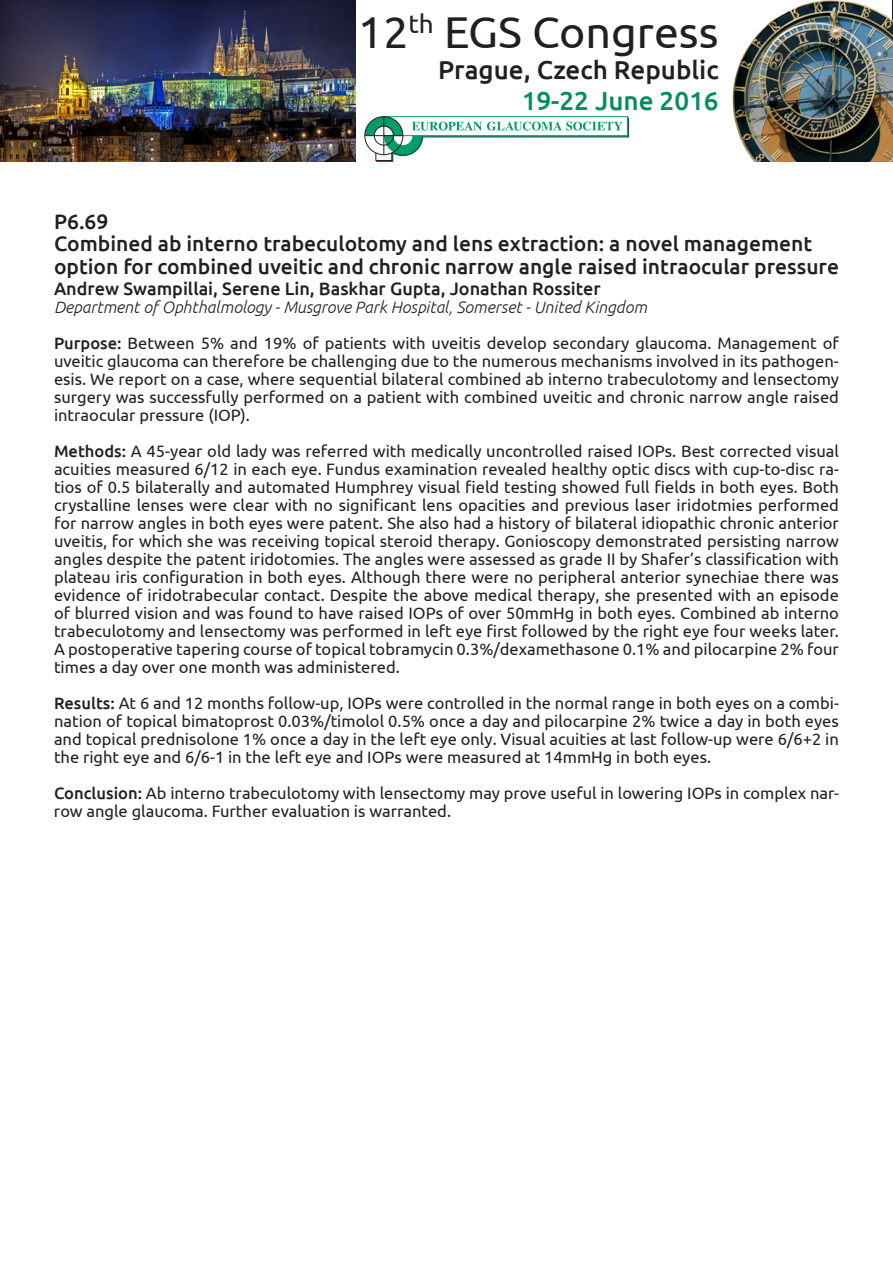
<style>
.page{position:relative;width:893px;height:1263px;background:#fff}
.page>*{position:absolute;margin:0;border:0;box-sizing:border-box;transform-origin:0 0}
.t1{font:44.55px "Ubuntu";color:#231f20}
.t2{font:500 25.95px "Ubuntu";color:#231f20}
.t3{font:500 25.95px "Ubuntu";color:#008f5c}
.Normale__Web{font:500 21px/22.5px "Ubuntu";color:#231f20}
.Normale{font:500 18px "Ubuntu";color:#231f20}
.Normale-2{font:16.5px/18px "Ubuntu";color:#231f20;text-align:justify}
.Normale-3{font:italic 300 16.5px "Ubuntu";color:#231f20}
.s1{font-weight:500}
</style>
<div class="page">
<img style="left:732px;top:0;width:161px;height:162px">
<img style="left:0;top:0;width:355px;height:162px">
<div style="left:377px;top:154px;width:16px;height:8px;border:1px solid #035e44"></div>
<div style="left:376px;top:153px;width:16px;height:7px;background:#fff"></div>
<div style="left:376px;top:153px;width:16px;height:8px;border:1px solid #231f20"></div>
<div style="left:384px;top:116px;width:244px;height:20px;border:1px solid #009c6a"></div>
<div style="left:365px;top:116px;width:38px;height:39px;border:1px solid #231f20;border-radius:50%"></div>
<svg style="left:365px;top:117px;width:257px;height:39px"></svg>
<hr style="left:384px;top:117px;width:1px;height:38px;background:#231f20">
<h1 class="t1" style="left:358px;top:5px;width:362px">12<sup>th</sup> EGS Congress</h1>
<h2 class="t2" style="left:438px;top:53px;width:282px">Prague, Czech Republic</h2>
<h2 class="t3" style="left:522px;top:85px;width:198px">19-22 June 2016</h2>
<p class="Normale__Web" style="left:54px;top:209px;width:56px">P6.69</p>
<p class="Normale__Web" style="left:54px;top:232px;width:786px">Combined ab interno trabeculotomy and lens extraction: a novel management option for combined uveitic and chronic narrow angle raised intraocular pressure</p>
<p class="Normale" style="left:54px;top:277px;width:548px">Andrew Swampillai, Serene Lin, Baskhar Gupta, Jonathan Rossiter</p>
<p class="Normale-3" style="left:54px;top:297px;width:595px">Department of Ophthalmology - Musgrove Park Hospital, Somerset - United Kingdom</p>
<p class="Normale-2" style="left:54px;top:334px;width:786px"><span class="s1">Purpose:</span> Between 5% and 19% of patients with uveitis develop secondary glaucoma. Management of uveitic glaucoma can therefore be challenging due to the numerous mechanisms involved in its pathogen&shy;esis. We report on a case, where sequential bilateral combined ab interno trabeculotomy and lensectomy surgery was successfully performed on a patient with combined uveitic and chronic narrow angle raised intraocular pressure (IOP).</p>
<p class="Normale-2" style="left:54px;top:442px;width:786px"><span class="s1">Methods:</span> A 45-year old lady was referred with medically uncontrolled raised IOPs. Best corrected visual acuities measured 6/12 in each eye. Fundus examination revealed healthy optic discs with cup-to-disc ra&shy;tios of 0.5 bilaterally and automated Humphrey visual field testing showed full fields in both eyes. Both crystalline lenses were clear with no significant lens opacities and previous laser iridotmies performed for narrow angles in both eyes were patent. She also had a history of bilateral idiopathic chronic anterior uveitis, for which she was receiving topical steroid therapy. Gonioscopy demonstrated persisting narrow angles despite the patent iridotomies. The angles were assessed as grade II by Shafer’s classification with plateau iris configuration in both eyes. Although there were no peripheral anterior synechiae there was evidence of iridotrabecular contact. Despite the above medical therapy, she presented with an episode of blurred vision and was found to have raised IOPs of over 50mmHg in both eyes. Combined ab interno trabeculotomy and lensectomy was performed in left eye first followed by the right eye four weeks later.<br>A postoperative tapering course of topical tobramycin 0.3%/dexamethasone 0.1% and pilocarpine 2% four times a day over one month was administered.</p>
<p class="Normale-2" style="left:54px;top:694px;width:786px"><span class="s1">Results:</span> At 6 and 12 months follow-up, IOPs were controlled in the normal range in both eyes on a combi&shy;nation of topical bimatoprost 0.03%/timolol 0.5% once a day and pilocarpine 2% twice a day in both eyes and topical prednisolone 1% once a day in the left eye only. Visual acuities at last follow-up were 6/6+2 in the right eye and 6/6-1 in the left eye and IOPs were measured at 14mmHg in both eyes.</p>
<p class="Normale-2" style="left:54px;top:784px;width:786px"><span class="s1">Conclusion:</span> Ab interno trabeculotomy with lensectomy may prove useful in lowering IOPs in complex nar&shy;row angle glaucoma. Further evaluation is warranted.</p>
</div>
